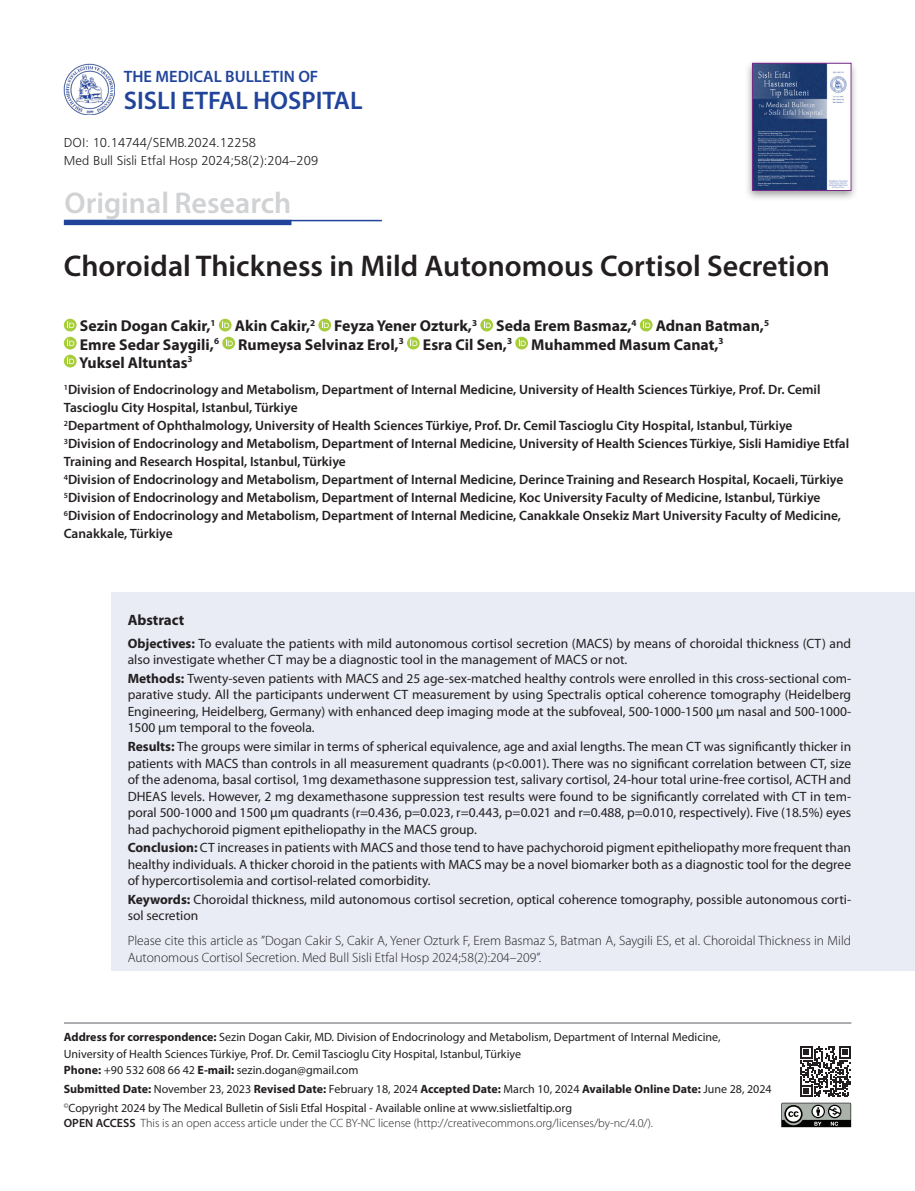
<style>
.page{position:relative;width:915px;height:1191px;background:#fff}
.page>*{position:absolute;margin:0;border:0;box-sizing:border-box;transform-origin:0 0}
.ana_baslik{font:600 30px "Myriad Pro";color:#231f20}
.ana_baslik-2{font:600 30px "Myriad Pro";color:#d1d2d4}
.ana_baslik-3{font:600 25.5px "Myriad Pro";color:#21449b}
.ana_baslik-4{font:600 16.5px "Myriad Pro";color:#21449b}
.yazar_adları{font:700 15.75px/18px "Myriad Pro";color:#231f20}
.ozet_baslik{font:700 15px "Myriad Pro";color:#231f20}
.ozet{font:13.5px/16.5px "Myriad Pro";color:#231f20;text-align:justify}
.kurumlar{font:600 13.5px/18px "Myriad Pro";color:#231f20}
.ozet-2{font:300 13.5px/16.5px "Myriad Pro";color:#231f20}
.doi{font:13.5px "Frugal Normal Tr";color:#231f20}
.info{font:12px/16.5px "Myriad Pro";color:#231f20}
.info-2{font:700 12px "Myriad Pro";color:#231f20}
.t1{font:300 12px "Myriad Pro";color:#231f20}
.s1{font-weight:700}
.s2{font-weight:400}
.s3{font-weight:600}
</style>
<div class="page">
<div style="left:112px;top:593px;width:802px;height:378px;background:#e9ecf5"></div>
<svg style="left:64px;top:319px;width:13px;height:12px"></svg>
<svg style="left:67px;top:321px;width:7px;height:7px"></svg>
<div style="left:219px;top:319px;width:12px;height:12px;background:#a6ce3b;border-radius:50%"></div>
<svg style="left:222px;top:321px;width:7px;height:7px"></svg>
<svg style="left:318px;top:319px;width:13px;height:12px"></svg>
<svg style="left:321px;top:321px;width:7px;height:7px"></svg>
<svg style="left:480px;top:319px;width:13px;height:12px"></svg>
<svg style="left:483px;top:321px;width:7px;height:7px"></svg>
<svg style="left:639px;top:319px;width:13px;height:12px"></svg>
<svg style="left:643px;top:321px;width:7px;height:7px"></svg>
<svg style="left:64px;top:337px;width:13px;height:12px"></svg>
<svg style="left:67px;top:339px;width:7px;height:7px"></svg>
<svg style="left:222px;top:337px;width:13px;height:12px"></svg>
<svg style="left:226px;top:339px;width:7px;height:7px"></svg>
<div style="left:407px;top:337px;width:12px;height:12px;background:#a6ce3b;border-radius:50%"></div>
<svg style="left:410px;top:339px;width:7px;height:7px"></svg>
<svg style="left:515px;top:337px;width:13px;height:12px"></svg>
<svg style="left:518px;top:339px;width:7px;height:7px"></svg>
<svg style="left:64px;top:355px;width:13px;height:12px"></svg>
<svg style="left:67px;top:357px;width:7px;height:7px"></svg>
<hr style="left:64px;top:1022px;width:787px;height:1px;background:#939598">
<img style="left:64px;top:64px;width:51px;height:51px">
<div style="left:744px;top:59px;width:114px;height:143px;background:#231f20;opacity:.43"></div>
<img style="left:754px;top:65px;width:94px;height:124px">
<div style="left:752px;top:63px;width:98px;height:128px;border:1px solid #782a89"></div>
<svg style="left:781px;top:1046px;width:71px;height:82px"></svg>
<hr style="left:65px;top:220px;width:317px;height:1px;background:#21449b">
<div style="left:64px;top:220px;width:227px;height:5px;background:#21449b"></div>
<p class="ana_baslik-4" style="left:124px;top:66px;width:196px">THE MEDICAL BULLETIN OF</p>
<p class="ana_baslik-3" style="left:124px;top:84px;width:240px">SISLI ETFAL HOSPITAL</p>
<p class="doi" style="left:64px;top:135px;width:194px">DOI: 10.14744/SEMB.2024.12258</p>
<p class="doi" style="left:64px;top:153px;width:256px">Med Bull Sisli Etfal Hosp 2024;58(2):204–209</p>
<p class="ana_baslik-2" style="left:65px;top:184px;width:228px">Original Research</p>
<p class="ana_baslik" style="left:64px;top:247px;width:767px">Choroidal Thickness in Mild Autonomous Cortisol Secretion</p>
<p class="yazar_adları" style="left:79px;top:317px;width:691px">Sezin Dogan Cakir,<sup>1</sup> Akin Cakir,<sup>2</sup> Feyza Yener Ozturk,<sup>3</sup> Seda Erem Basmaz,<sup>4</sup> Adnan Batman,<sup>5<br></sup>Emre Sedar Saygili,<sup>6</sup> Rumeysa Selvinaz Erol,<sup>3</sup> Esra Cil Sen,<sup>3</sup> Muhammed Masum Canat,<sup>3<br></sup>Yuksel Altuntas<sup>3</sup></p>
<p class="kurumlar" style="left:64px;top:380px;width:758px"><sup>1</sup>Division of Endocrinology and Metabolism, Department of Internal Medicine, University of Health Sciences Türkiye, Prof. Dr. Cemil<br>Tascioglu City Hospital, Istanbul, Türkiye</p>
<p class="kurumlar" style="left:64px;top:416px;width:730px"><sup>2</sup>Department of Ophthalmology, University of Health Sciences Türkiye, Prof. Dr. Cemil Tascioglu City Hospital, Istanbul, Türkiye</p>
<p class="kurumlar" style="left:64px;top:434px;width:786px"><sup>3</sup>Division of Endocrinology and Metabolism, Department of Internal Medicine, University of Health Sciences Türkiye, Sisli Hamidiye Etfal<br>Training and Research Hospital, Istanbul, Türkiye</p>
<p class="kurumlar" style="left:64px;top:470px;width:780px"><sup>4</sup>Division of Endocrinology and Metabolism, Department of Internal Medicine, Derince Training and Research Hospital, Kocaeli, Türkiye</p>
<p class="kurumlar" style="left:64px;top:488px;width:758px"><sup>5</sup>Division of Endocrinology and Metabolism, Department of Internal Medicine, Koc University Faculty of Medicine, Istanbul, Türkiye</p>
<p class="kurumlar" style="left:64px;top:506px;width:778px"><sup>6</sup>Division of Endocrinology and Metabolism, Department of Internal Medicine, Canakkale Onsekiz Mart University Faculty of Medicine,<br>Canakkale, Türkiye</p>
<p class="ozet_baslik" style="left:128px;top:610px;width:58px">Abstract</p>
<p class="ozet" style="left:128px;top:635px;width:724px"><span class="s1">Objectives:</span> To evaluate the patients with mild autonomous cortisol secretion (MACS) by means of choroidal thickness (CT) and also investigate whether CT may be a diagnostic tool in the management of MACS or not.</p>
<p class="ozet" style="left:128px;top:670px;width:724px"><span class="s1">Methods:</span> Twenty-seven patients with MACS and 25 age-sex-matched healthy controls were enrolled in this cross-sectional com&shy;parative study. All the participants underwent CT measurement by using Spectralis optical coherence tomography (Heidelberg Engineering, Heidelberg, Germany) with enhanced deep imaging mode at the subfoveal, 500-1000-1500 µm nasal and 500-1000- 1500 µm temporal to the foveola.</p>
<p class="ozet" style="left:128px;top:738px;width:724px"><span class="s1">Results:</span> The groups were similar in terms of spherical equivalence, age and axial lengths. The mean CT was significantly thicker in patients with MACS than controls in all measurement quadrants (p&lt;0.001). There was no significant correlation between CT, size of the adenoma, basal cortisol, 1mg dexamethasone suppression test, salivary cortisol, 24-hour total urine-free cortisol, ACTH and DHEAS levels. However, 2 mg dexamethasone suppression test results were found to be significantly correlated with CT in tem&shy;poral 500-1000 and 1500 µm quadrants (r=0.436, p=0.023, r=0.443, p=0.021 and r=0.488, p=0.010, respectively). Five (18.5%) eyes had pachychoroid pigment epitheliopathy in the MACS group.</p>
<p class="ozet" style="left:128px;top:839px;width:724px"><span class="s1">Conclusion:</span> CT increases in patients with MACS and those tend to have pachychoroid pigment epitheliopathy more frequent than healthy individuals. A thicker choroid in the patients with MACS may be a novel biomarker both as a diagnostic tool for the degree of hypercortisolemia and cortisol-related comorbidity.</p>
<p class="ozet" style="left:128px;top:891px;width:724px"><span class="s1">Keywords:</span> Choroidal thickness, mild autonomous cortisol secretion, optical coherence tomography, possible autonomous corti&shy;sol secretion</p>
<p class="ozet-2" style="left:128px;top:933px;width:724px">Please cite this article as ”Dogan Cakir S, Cakir A, Yener Ozturk F, Erem Basmaz S, Batman A, Saygili ES, et al. Choroidal Thickness in Mild<br>Autonomous Cortisol Secretion. Med Bull Sisli Etfal Hosp 2024;58(2):204–209”.</p>
<p class="info" style="left:64px;top:1028px;width:658px"><span class="s1">Address for correspondence:</span> Sezin Dogan Cakir, MD. Division of Endocrinology and Metabolism, Department of Internal Medicine,<br>University of Health Sciences Türkiye, Prof. Dr. Cemil Tascioglu City Hospital, Istanbul, Türkiye</p>
<p class="info" style="left:64px;top:1061px;width:296px"><span class="s1">Phone:</span> +90 532 608 66 42 <span class="s1">E-mail:</span> sezin.dogan@gmail.com</p>
<p class="info-2" style="left:64px;top:1081px;width:709px">Submitted Date: <span class="s2">November 23, 2023</span> Revised Date: <span class="s2">February 18, 2024</span> Accepted Date: <span class="s2">March 10, 2024</span> Available Online Date: <span class="s2">June 28, 2024</span></p>
<p class="info" style="left:64px;top:1099px;width:509px"><sup>©</sup>Copyright 2024 by The Medical Bulletin of Sisli Etfal Hospital - Available online at www.sislietfaltip.org</p>
<p class="t1" style="left:64px;top:1116px;width:590px"><span class="s3">OPEN ACCESS</span> This is an open access article under the CC BY-NC license (http://creativecommons.org/licenses/by-nc/4.0/).</p>
</div>
